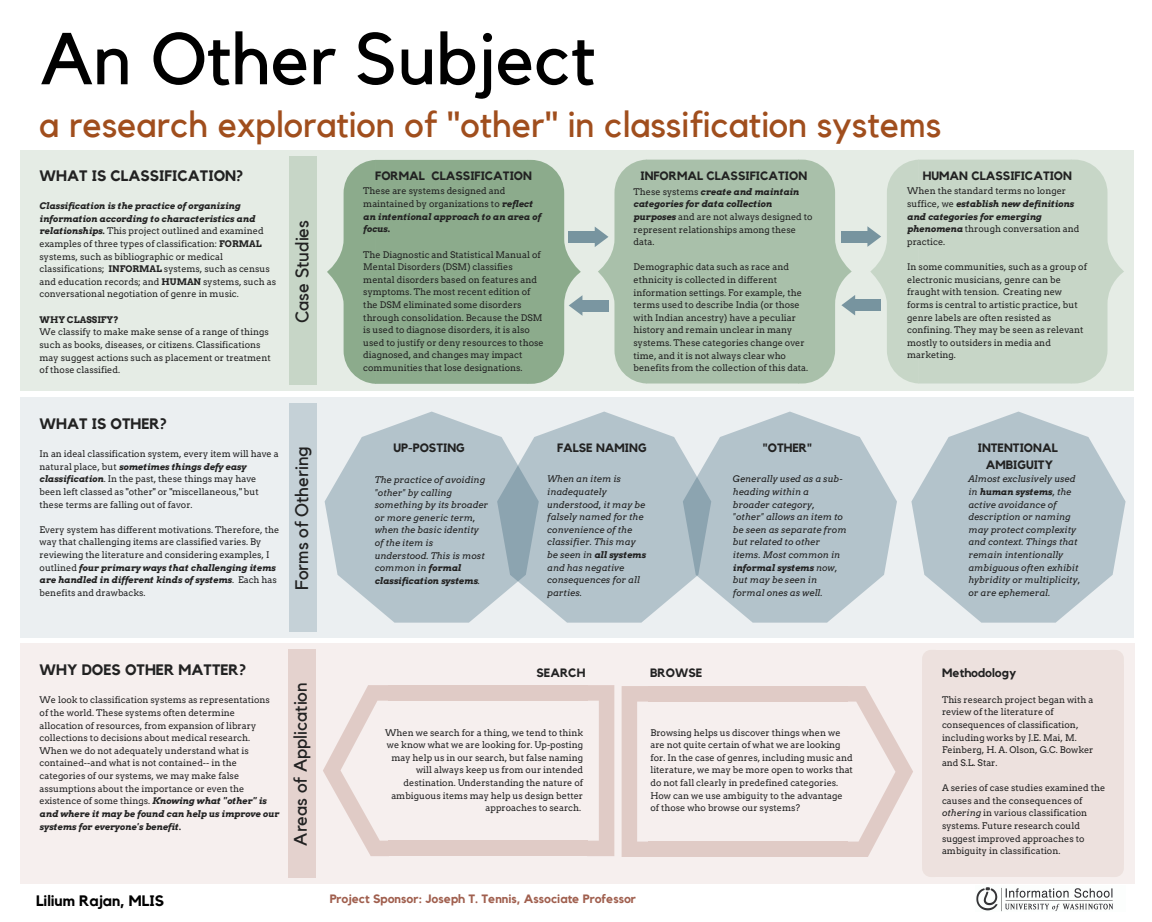
<style>
.page{position:relative;width:1152px;height:922px;background:#fff}
.page>*{position:absolute;margin:0;border:0;box-sizing:border-box;transform-origin:0 0}
.t1{font:72.44px "Kollektif";color:#000}
.t2{font:36.24px "Kollektif";color:#a04e1d}
.t3{font:18.12px "Kollektif";color:#222}
.t4{font:700 15.08px "Kollektif";color:#222}
.t5{font:700 15.08px "Kollektif";color:#000}
.t6{font:700 12.08px/16.8px "Kollektif";color:#222;text-align:center}
.t7{font:700 12.08px "Kollektif";color:#a05f4e}
.t8{font:9.04px/12.6px "Arvo";color:#222}
.t9{font:italic 9.04px/12.6px "Arvo";color:#222}
.t10{font:700 9.04px "Arvo";color:#222}
.s1{font-weight:700;font-style:italic}
.s2{font-weight:700}
.s3{font-style:italic}
</style>
<div class="page">
<div style="left:20px;top:397px;width:1114px;height:240px;background:#ebeff1"></div>
<div style="left:21px;top:643px;width:1113px;height:240px;background:linear-gradient(to right,#f8f3f2,#f0e6e4)"></div>
<div style="left:30px;top:643px;width:1095px;height:10px;background:#f6efee"></div>
<svg style="left:21px;top:643px;width:9px;height:10px"></svg>
<div style="left:21px;top:653px;width:9px;height:221px;background:#f6efee"></div>
<div style="left:30px;top:874px;width:1095px;height:9px;background:#f6efee"></div>
<svg style="left:21px;top:874px;width:9px;height:9px"></svg>
<svg style="left:1110px;top:863px;width:24px;height:20px"></svg>
<svg style="left:539px;top:411px;width:144px;height:211px;background:#b8c7ce"></svg>
<div style="left:20px;top:150px;width:1114px;height:240px;background:#e5ece5"></div>
<svg style="left:370px;top:383px;width:437px;height:1px"></svg>
<svg style="left:912px;top:411px;width:214px;height:211px;fill:#b3c3cb"></svg>
<svg style="left:325px;top:411px;width:214px;height:211px;fill:#b3c3cb"></svg>
<svg style="left:683px;top:411px;width:214px;height:211px;fill:#b3c3cb"></svg>
<div style="left:289px;top:403px;width:28px;height:228px;background:#c5d1d7"></div>
<div style="left:289px;top:649px;width:27px;height:228px;background:#e4d2ce"></div>
<div style="left:289px;top:157px;width:28px;height:228px;background:#c7d6c7"></div>
<svg style="left:323px;top:685px;width:66px;height:170px;background:#efe4e2"></svg>
<div style="left:388px;top:840px;width:200px;height:15px;background:#e0cbc6"></div>
<div style="left:388px;top:685px;width:200px;height:15px;background:#e0cbc6"></div>
<svg style="left:587px;top:685px;width:27px;height:170px;background:#e7d8d4"></svg>
<svg style="left:847px;top:685px;width:66px;height:171px;background:#efe4e2"></svg>
<div style="left:648px;top:685px;width:200px;height:16px;background:#e0cbc6"></div>
<div style="left:648px;top:841px;width:200px;height:15px;background:#e0cbc6"></div>
<svg style="left:622px;top:685px;width:27px;height:171px;background:#e8d8d4"></svg>
<div style="left:577px;top:231px;width:18px;height:12px;background:#77949f"></div>
<div style="left:582px;top:299px;width:18px;height:12px;background:#7a96a1"></div>
<svg style="left:327px;top:160px;width:255px;height:223px;background:#97b397"></svg>
<div style="left:850px;top:230px;width:18px;height:12px;background:#77949f"></div>
<svg style="left:867px;top:159px;width:257px;height:225px;background:#cbd9cb"></svg>
<div style="left:855px;top:299px;width:18px;height:12px;background:#77949f"></div>
<div style="left:873px;top:299px;width:8px;height:12px;background:#77949f"></div>
<svg style="left:595px;top:159px;width:260px;height:224px;background:#b1c6b2"></svg>
<img style="left:976px;top:887px;width:137px;height:23px">
<h1 class="t1" style="left:40px;top:26px;width:557px">An Other Subject</h1>
<h2 class="t2" style="left:39px;top:108px;width:904px">a research exploration of "other" in classification systems</h2>
<h3 class="t4" style="left:40px;top:169px;width:205px">WHAT IS CLASSIFICATION?</h3>
<p class="t8" style="left:40px;top:199px;width:238px"><span class="s1">Classification is the practice of organizing information according to characteristics and relationships.</span> This project outlined and examined examples of three types of classification: <span class="s2">FORMAL </span>systems, such as bibliographic or medical classifications; <span class="s2">INFORMAL</span> systems, such as census and education records; and <span class="s2">HUMAN</span> systems, such as conversational negotiation of genre in music.</p>
<p class="t10" style="left:40px;top:314px;width:81px">WHY CLASSIFY?</p>
<p class="t8" style="left:40px;top:325px;width:233px">We classify to make make sense of a range of things such as books, diseases, or citizens. Classifications may suggest actions such as placement or treatment of those classified.</p>
<h3 class="t3" style="left:294px;top:323px;width:104px;rotate:-90deg">Case Studies</h3>
<h3 class="t4" style="left:40px;top:416px;width:129px">WHAT IS OTHER?</h3>
<p class="t8" style="left:40px;top:447px;width:241px">In an ideal classification system, every item will have a natural place, but <span class="s1">sometimes things defy easy classification</span>. In the past, these things may have been left classed as "other" or "miscellaneous," but these terms are falling out of favor.</p>
<p class="t8" style="left:40px;top:523px;width:241px">Every system has different motivations. Therefore, the way that challenging items are classified varies. By reviewing the literature and considering examples, I outlined <span class="s1">four primary ways that challenging items are handled in different kinds of systems</span>. Each has benefits and drawbacks.</p>
<h3 class="t3" style="left:293px;top:589px;width:145px;rotate:-90deg">Forms of Othering</h3>
<h3 class="t6" style="left:375px;top:168px;width:158px">FORMAL CLASSIFICATION</h3>
<h3 class="t6" style="left:640px;top:168px;width:168px">INFORMAL CLASSIFICATION</h3>
<h3 class="t6" style="left:923px;top:168px;width:151px">HUMAN CLASSIFICATION</h3>
<p class="t8" style="left:363px;top:185px;width:179px">These are systems designed and maintained by organizations to <span class="s1">reflect an intentional approach to an area of focus</span><span class="s2">.</span></p>
<p class="t8" style="left:363px;top:248px;width:182px">The Diagnostic and Statistical Manual of Mental Disorders (DSM) classifies mental disorders based on features and symptoms. The most recent edition of the DSM eliminated some disorders through consolidation. Because the DSM is used to diagnose disorders, it is also used to justify or deny resources to those diagnosed, and changes may impact communities that lose designations.</p>
<p class="t8" style="left:634px;top:185px;width:181px">These systems <span class="s1">create and maintain categories for data collection purposes</span> and are not always designed to represent relationships among these data.</p>
<p class="t8" style="left:634px;top:261px;width:176px">Demographic data such as race and ethnicity is collected in different information settings. For example, the terms used to describe India (or those with Indian ancestry) have a peculiar history and remain unclear in many systems. These categories change over time, and it is not always clear who benefits from the collection of this data.</p>
<p class="t8" style="left:907px;top:185px;width:174px">When the standard terms no longer suffice, we <span class="s1">establish new definitions and categories for emerging phenomena</span> through conversation and practice.</p>
<p class="t8" style="left:907px;top:260px;width:181px">In some communities, such as a group of electronic musicians, genre can be fraught with tension. Creating new forms is central to artistic practice, but genre labels are often resisted as confining. They may be seen as relevant mostly to outsiders in media and marketing.</p>
<h3 class="t6" style="left:394px;top:439px;width:73px">UP-POSTING</h3>
<h3 class="t6" style="left:557px;top:439px;width:91px">FALSE NAMING</h3>
<h3 class="t6" style="left:978px;top:439px;width:81px">INTENTIONAL<br>AMBIGUITY</h3>
<h3 class="t6" style="left:763px;top:439px;width:51px">"OTHER"</h3>
<p class="t9" style="left:375px;top:473px;width:115px">The practice of avoiding "other" by calling something by its broader or more generic term, when the basic identity of the item is understood. This is most common in <span class="s2">formal classification systems</span>.</p>
<p class="t9" style="left:547px;top:472px;width:100px">When an item is inadequately understood, it may be falsely named for the convenience of the classifier. This may be seen in <span class="s2">all systems </span>and has negative consequences for all parties.</p>
<p class="t9" style="left:733px;top:472px;width:115px">Generally used as a sub&shy;heading within a broader category, "other" allows an item to be seen as separate from but related to other items. Most common in <span class="s2">informal systems</span> now, but may be seen in formal ones as well.</p>
<p class="t9" style="left:968px;top:472px;width:113px">Almost exclusively used in <span class="s2">human systems</span>, the active avoidance of description or naming may protect complexity and context. Things that remain intentionally ambiguous often exhibit hybridity or multiplicity, or are ephemeral.</p>
<h3 class="t4" style="left:40px;top:662px;width:208px">WHY DOES OTHER MATTER?</h3>
<h3 class="t6" style="left:536px;top:664px;width:51px">SEARCH</h3>
<h3 class="t6" style="left:650px;top:664px;width:54px">BROWSE</h3>
<h3 class="t6" style="left:942px;top:664px;width:75px">Methodology</h3>
<p class="t8" style="left:40px;top:693px;width:241px">We look to classification systems as representations of the world. These systems often determine allocation of resources, from expansion of library collections to decisions about medical research.<br>When we do not adequately understand what is contained--and what is not contained-- in the categories of our systems, we may make false assumptions about the importance or even the existence of some things. <span class="s1">Knowing what "other" is and where it may be found can help us improve our systems for everyone's benefit.</span></p>
<h3 class="t3" style="left:292px;top:845px;width:165px;rotate:-90deg">Areas of Application</h3>
<p class="t8" style="left:385px;top:725px;width:199px;text-align:right">When we search for a thing, we tend to think we know what we are looking for. Up-posting may help us in our search, but false naming will always keep us from our intended destination. Understanding the nature of ambiguous items may help us design better approaches to search.</p>
<p class="t8" style="left:650px;top:725px;width:204px">Browsing helps us discover things when we are not quite certain of what we are looking for. In the case of genres, including music and literature, we may be more open to works that do not fall clearly in predefined categories.<br>How can we use ambiguity to the advantage of those who browse our systems?</p>
<p class="t8" style="left:942px;top:693px;width:153px">This research project began with a review of the literature of consequences of classification, including works by J.E. Mai, M.<br>Feinberg, H. A. Olson, G.C. Bowker and S.L. Star.</p>
<p class="t8" style="left:942px;top:781px;width:165px">A series of case studies examined the causes and the consequences of <span class="s3">othering</span> in various classification systems. Future research could suggest improved approaches to ambiguity in classification.</p>
<h3 class="t5" style="left:36px;top:893px;width:130px">Lilium Rajan, MLIS</h3>
<h3 class="t7" style="left:330px;top:892px;width:308px">Project Sponsor: Joseph T. Tennis, Associate Professor</h3>
</div>
